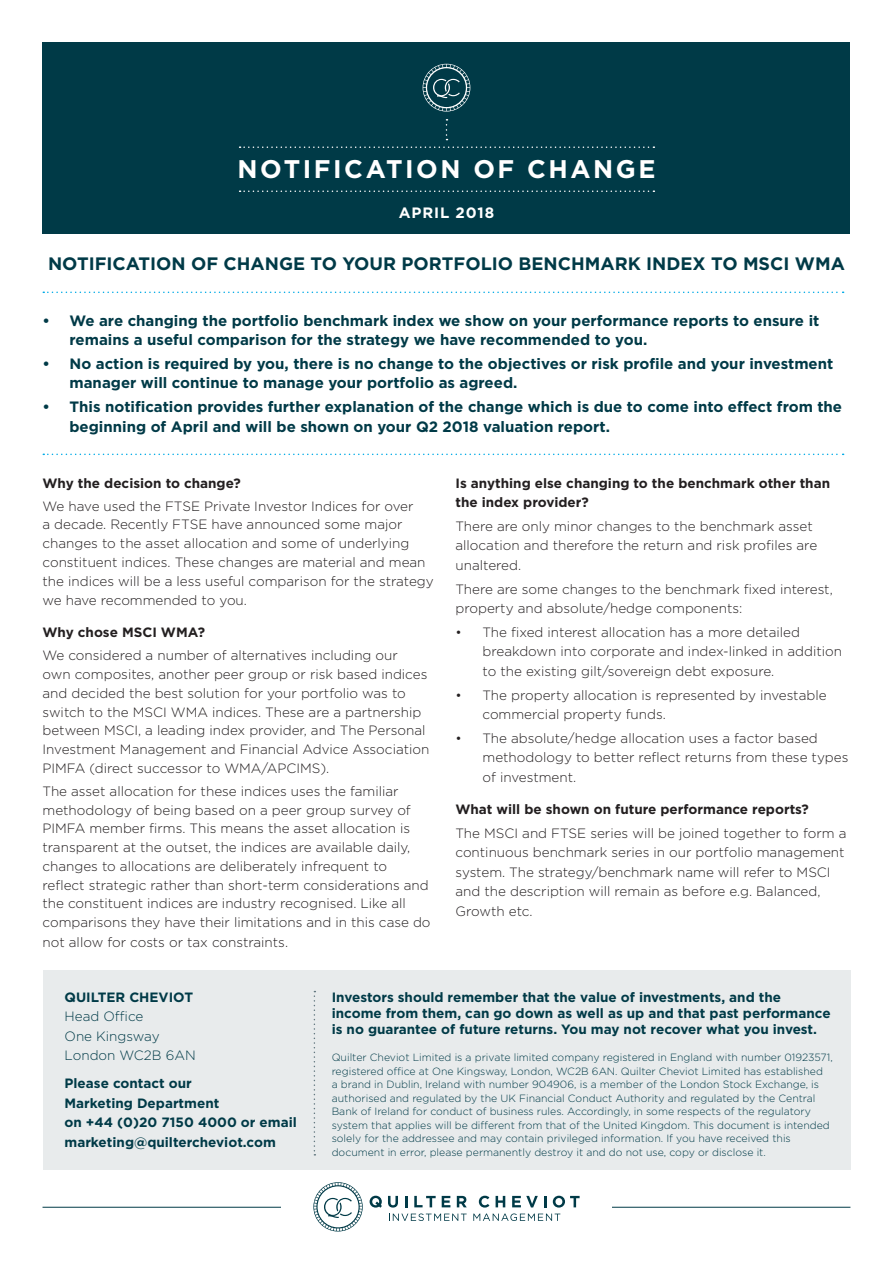
<style>
.page{position:relative;width:893px;height:1263px;background:#fff}
.page>*{position:absolute;margin:0;border:0;box-sizing:border-box;transform-origin:0 0}
.t1{font:700 25.5px "Gotham";letter-spacing:.1em;color:#fff}
.t2{font:700 18px "Gotham";color:#003a47}
.t3{font:700 15px/19.5px "Gotham";color:#003a47}
.t4{font:700 15px "Gotham";letter-spacing:.06em;color:#fff}
.t5{font:300 13.5px/18.9px "Gotham";color:#231f20}
.t6{font:700 13.5px/19.5px "Gotham";color:#003a47}
.t7{font:700 13.5px/19.5px "Gotham";color:#231f20}
.t8{font:300 13.5px/19.5px "Gotham";color:#003a47}
.t9{font:300 10.5px/13.5px "Gotham";color:#003a47}
</style>
<div class="page">
<div style="left:43px;top:43px;width:807px;height:191px;background:#003a47"></div>
<svg style="left:240px;top:146px;width:414px;height:2px"></svg>
<svg style="left:240px;top:190px;width:414px;height:2px"></svg>
<hr style="left:43px;top:1207px;width:238px;height:1px;background:#003a47">
<hr style="left:612px;top:1207px;width:238px;height:1px;background:#003a47">
<svg style="left:370px;top:1196px;width:12px;height:12px"></svg>
<svg style="left:388px;top:1196px;width:10px;height:11px"></svg>
<svg style="left:405px;top:1196px;width:2px;height:11px"></svg>
<svg style="left:414px;top:1196px;width:22px;height:11px"></svg>
<svg style="left:442px;top:1196px;width:8px;height:11px"></svg>
<svg style="left:457px;top:1196px;width:10px;height:11px"></svg>
<svg style="left:479px;top:1196px;width:10px;height:11px"></svg>
<svg style="left:496px;top:1196px;width:9px;height:11px"></svg>
<svg style="left:512px;top:1196px;width:26px;height:11px"></svg>
<svg style="left:544px;top:1196px;width:2px;height:11px"></svg>
<svg style="left:553px;top:1196px;width:27px;height:11px"></svg>
<svg style="left:389px;top:1213px;width:78px;height:8px"></svg>
<svg style="left:473px;top:1213px;width:87px;height:8px"></svg>
<svg style="left:313px;top:1182px;width:50px;height:49px"></svg>
<svg style="left:423px;top:64px;width:47px;height:48px"></svg>
<div style="left:43px;top:969px;width:808px;height:200px;background:#e8ebec"></div>
<svg style="left:314px;top:991px;width:1px;height:164px"></svg>
<svg style="left:43px;top:292px;width:801px;height:1px"></svg>
<svg style="left:43px;top:454px;width:801px;height:1px"></svg>
<h1 class="t1" style="left:238px;top:152px;width:419px">NOTIFICATION OF CHANGE</h1>
<p class="t4" style="left:399px;top:202px;width:97px">APRIL 2018</p>
<h2 class="t2" style="left:48px;top:251px;width:798px">NOTIFICATION OF CHANGE TO YOUR PORTFOLIO BENCHMARK INDEX TO MSCI WMA</h2>
<p class="t3" style="left:70px;top:310px;width:751px;text-indent:-27px">• We are changing the portfolio benchmark index we show on your performance reports to ensure it remains a useful comparison for the strategy we have recommended to you.</p>
<p class="t3" style="left:70px;top:354px;width:765px;text-indent:-27px">• No action is required by you, there is no change to the objectives or risk profile and your investment manager will continue to manage your portfolio as agreed.</p>
<p class="t3" style="left:70px;top:397px;width:774px;text-indent:-27px">• This notification provides further explanation of the change which is due to come into effect from the beginning of April and will be shown on your Q2 2018 valuation report.</p>
<p class="t7" style="left:43px;top:473px;width:200px">Why the decision to change?</p>
<p class="t5" style="left:43px;top:496px;width:393px">We have used the FTSE Private Investor Indices for over<br>a decade. Recently FTSE have announced some major changes to the asset allocation and some of underlying constituent indices. These changes are material and mean the indices will be a less useful comparison for the strategy we have recommended to you.</p>
<p class="t7" style="left:43px;top:623px;width:164px">Why chose MSCI WMA?</p>
<p class="t5" style="left:43px;top:646px;width:388px">We considered a number of alternatives including our own composites, another peer group or risk based indices and decided the best solution for your portfolio was to switch to the MSCI WMA indices. These are a partnership between MSCI, a leading index provider, and The Personal Investment Management and Financial Advice Association PIMFA (direct successor to WMA/APCIMS).</p>
<p class="t5" style="left:43px;top:781px;width:390px">The asset allocation for these indices uses the familiar methodology of being based on a peer group survey of PIMFA member firms. This means the asset allocation is transparent at the outset, the indices are available daily, changes to allocations are deliberately infrequent to reflect strategic rather than short-term considerations and the constituent indices are industry recognised. Like all comparisons they have their limitations and in this case do not allow for costs or tax constraints.</p>
<p class="t7" style="left:455px;top:473px;width:376px">Is anything else changing to the benchmark other than the index provider?</p>
<p class="t5" style="left:455px;top:516px;width:363px;line-height:19.5px">There are only minor changes to the benchmark asset allocation and therefore the return and risk profiles are unaltered.</p>
<p class="t5" style="left:455px;top:579px;width:379px;line-height:19.5px">There are some changes to the benchmark fixed interest, property and absolute/hedge components:</p>
<p class="t5" style="left:482px;top:622px;width:361px;line-height:19.5px;text-indent:-27px">• The fixed interest allocation has a more detailed breakdown into corporate and index-linked in addition to the existing gilt/sovereign debt exposure.</p>
<p class="t5" style="left:482px;top:685px;width:346px;line-height:19.5px;text-indent:-27px">• The property allocation is represented by investable commercial property funds.</p>
<p class="t5" style="left:482px;top:728px;width:367px;line-height:19.5px;text-indent:-27px">• The absolute/hedge allocation uses a factor based methodology to better reflect returns from these types of investment.</p>
<p class="t7" style="left:455px;top:799px;width:355px">What will be shown on future performance reports?</p>
<p class="t5" style="left:455px;top:823px;width:392px;line-height:19.5px">The MSCI and FTSE series will be joined together to form a continuous benchmark series in our portfolio management system. The strategy/benchmark name will refer to MSCI and the description will remain as before e.g. Balanced, Growth etc.</p>
<p class="t6" style="left:65px;top:987px;width:130px">QUILTER CHEVIOT</p>
<p class="t8" style="left:65px;top:1006px;width:133px">Head Office<br>One Kingsway<br>London WC2B 6AN</p>
<p class="t6" style="left:65px;top:1073px;width:234px">Please contact our<br>Marketing Department<br>on +44 (0)20 7150 4000 or email marketing@quiltercheviot.com</p>
<p class="t6" style="left:332px;top:989px;width:500px;line-height:16.2px">Investors should remember that the value of investments, and the income from them, can go down as well as up and that past performance is no guarantee of future returns. You may not recover what you invest.</p>
<p class="t9" style="left:332px;top:1050px;width:503px">Quilter Cheviot Limited is a private limited company registered in England with number 01923571, registered office at One Kingsway, London, WC2B 6AN. Quilter Cheviot Limited has established<br>a brand in Dublin, Ireland with number 904906, is a member of the London Stock Exchange, is authorised and regulated by the UK Financial Conduct Authority and regulated by the Central Bank of Ireland for conduct of business rules. Accordingly, in some respects of the regulatory system that applies will be different from that of the United Kingdom. This document is intended solely for the addressee and may contain privileged information. If you have received this document in error, please permanently destroy it and do not use, copy or disclose it.</p>
</div>
